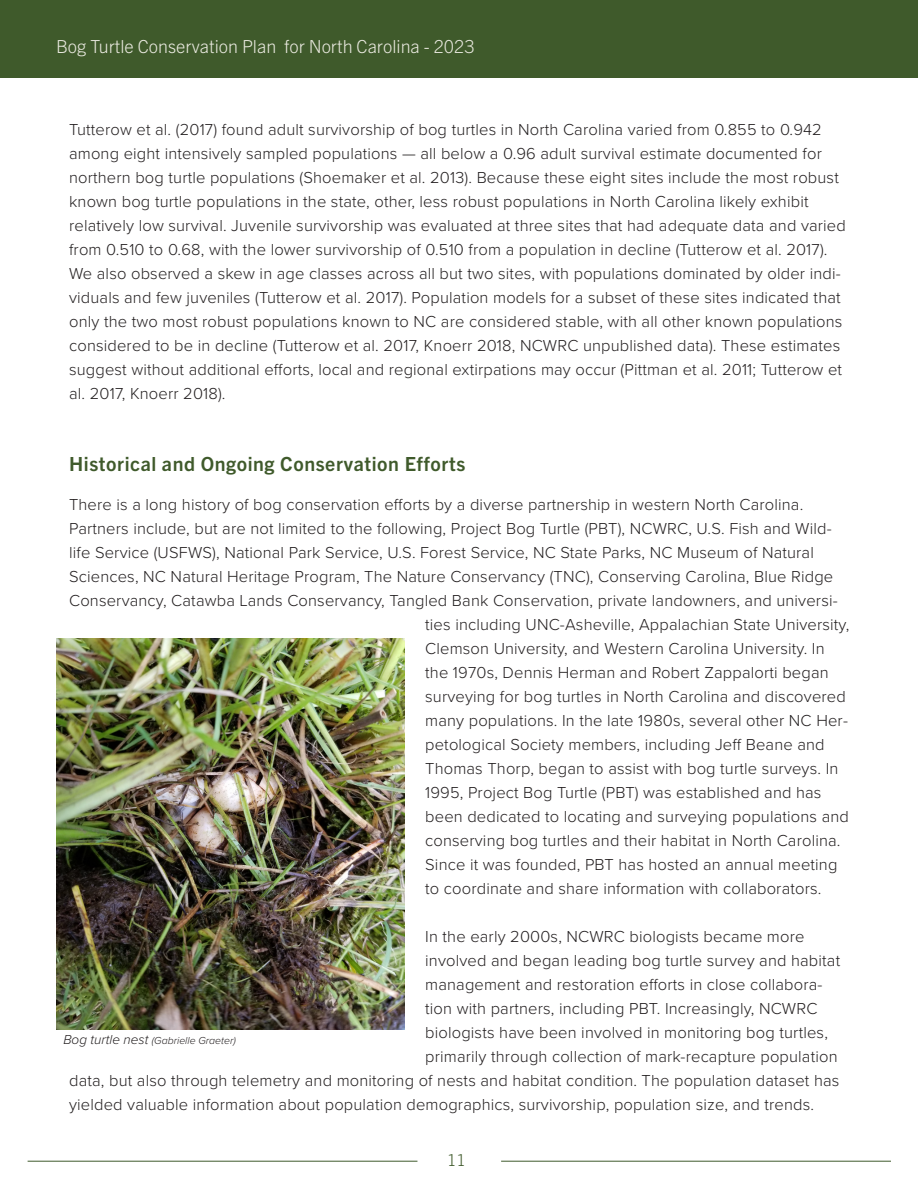
<style>
.page{position:relative;width:918px;height:1188px;background:#fff}
.page>*{position:absolute;margin:0;border:0;box-sizing:border-box;transform-origin:0 0}
.Subhead{font:700 19.5px "Trade Gothic Next LT Pro";letter-spacing:.03em;color:#3f5a2b}
.t1{font:300 18px "Trade Gothic Next LT Pro";color:#e9e9df}
.Body_Text{font:300 16.5px/24px "Proxima Nova";letter-spacing:.01em;color:#231f20}
.t2{font:300 16.5px "Trade Gothic Next LT Pro";color:#3f5a2b}
.t3{font:italic 300 10.5px "Proxima Nova";color:#231f20}
.s1{font-size:13.5px}
</style>
<div class="page">
<div style="left:0;top:0;width:918px;height:78px;background:#3f5a2b"></div>
<hr style="left:28px;top:1161px;width:389px;height:1px;background:#3f5a2b">
<hr style="left:501px;top:1161px;width:390px;height:1px;background:#3f5a2b">
<img style="left:57px;top:639px;width:348px;height:390px">
<p class="t1" style="left:56px;top:34px;width:420px">Bog Turtle Conservation Plan for North Carolina - 2023</p>
<p class="Body_Text" style="left:69px;top:116px;width:778px">Tutterow et al. (2017) found adult survivorship of bog turtles in North Carolina varied from 0.855 to 0.942 among eight intensively sampled populations — all below a 0.96 adult survival estimate documented for northern bog turtle populations (Shoemaker et al. 2013). Because these eight sites include the most robust known bog turtle populations in the state, other, less robust populations in North Carolina likely exhibit relatively low survival. Juvenile survivorship was evaluated at three sites that had adequate data and varied from 0.510 to 0.68, with the lower survivorship of 0.510 from a population in decline (Tutterow et al. 2017).<br>We also observed a skew in age classes across all but two sites, with populations dominated by older indi&shy;viduals and few juveniles (Tutterow et al. 2017). Population models for a subset of these sites indicated that only the two most robust populations known to NC are considered stable, with all other known populations considered to be in decline (Tutterow et al. 2017, Knoerr 2018, NCWRC unpublished data). These estimates suggest without additional efforts, local and regional extirpations may occur (Pittman et al. 2011; Tutterow et al. 2017, Knoerr 2018).</p>
<p class="Subhead" style="left:69px;top:450px;width:398px">Historical and Ongoing Conservation Efforts</p>
<p class="Body_Text" style="left:69px;top:491px;width:736px">There is a long history of bog conservation efforts by a diverse partnership in western North Carolina.</p>
<p class="Body_Text" style="left:69px;top:515px;width:764px">Partners include, but are not limited to the following, Project Bog Turtle (PBT), NCWRC, U.S. Fish and Wild-</p>
<p class="Body_Text" style="left:69px;top:539px;width:746px">life Service (USFWS), National Park Service, U.S. Forest Service, NC State Parks, NC Museum of Natural</p>
<p class="Body_Text" style="left:69px;top:563px;width:766px">Sciences, NC Natural Heritage Program, The Nature Conservancy (TNC), Conserving Carolina, Blue Ridge</p>
<p class="Body_Text" style="left:69px;top:587px;width:770px">Conservancy, Catawba Lands Conservancy, Tangled Bank Conservation, private landowners, and universi-</p>
<p class="Body_Text" style="left:425px;top:611px;width:426px">ties including UNC-Asheville, Appalachian State University,</p>
<p class="Body_Text" style="left:425px;top:635px;width:401px">Clemson University, and Western Carolina University. In</p>
<p class="Body_Text" style="left:425px;top:659px;width:405px">the 1970s, Dennis Herman and Robert Zappalorti began</p>
<p class="Body_Text" style="left:425px;top:683px;width:422px">surveying for bog turtles in North Carolina and discovered</p>
<p class="Body_Text" style="left:425px;top:707px;width:424px">many populations. In the late 1980s, several other NC Her-</p>
<p class="Body_Text" style="left:425px;top:731px;width:401px">petological Society members, including Jeff Beane and</p>
<p class="Body_Text" style="left:425px;top:755px;width:415px">Thomas Thorp, began to assist with bog turtle surveys. In</p>
<p class="Body_Text" style="left:425px;top:779px;width:398px">1995, Project Bog Turtle (PBT) was established and has</p>
<p class="Body_Text" style="left:425px;top:803px;width:425px">been dedicated to locating and surveying populations and</p>
<p class="Body_Text" style="left:425px;top:827px;width:417px">conserving bog turtles and their habitat in North Carolina.</p>
<p class="Body_Text" style="left:425px;top:851px;width:414px">Since it was founded, PBT has hosted an annual meeting</p>
<p class="Body_Text" style="left:425px;top:875px;width:398px">to coordinate and share information with collaborators.</p>
<p class="Body_Text" style="left:425px;top:923px;width:381px">In the early 2000s, NCWRC biologists became more</p>
<p class="Body_Text" style="left:425px;top:947px;width:417px">involved and began leading bog turtle survey and habitat</p>
<p class="Body_Text" style="left:425px;top:971px;width:399px">management and restoration efforts in close collabora-</p>
<p class="Body_Text" style="left:425px;top:995px;width:394px">tion with partners, including PBT. Increasingly, NCWRC</p>
<p class="Body_Text" style="left:425px;top:1019px;width:404px">biologists have been involved in monitoring bog turtles,</p>
<p class="Body_Text" style="left:425px;top:1043px;width:414px">primarily through collection of mark-recapture population</p>
<p class="Body_Text" style="left:69px;top:1067px;width:772px">data, but also through telemetry and monitoring of nests and habitat condition. The population dataset has</p>
<p class="Body_Text" style="left:69px;top:1091px;width:747px">yielded valuable information about population demographics, survivorship, population size, and trends.</p>
<p class="t3" style="left:63px;top:1033px;width:174px"><span class="s1">Bog turtle nest</span> (Gabrielle Graeter)</p>
<p class="t2" style="left:447px;top:1148px;width:20px">11</p>
</div>
